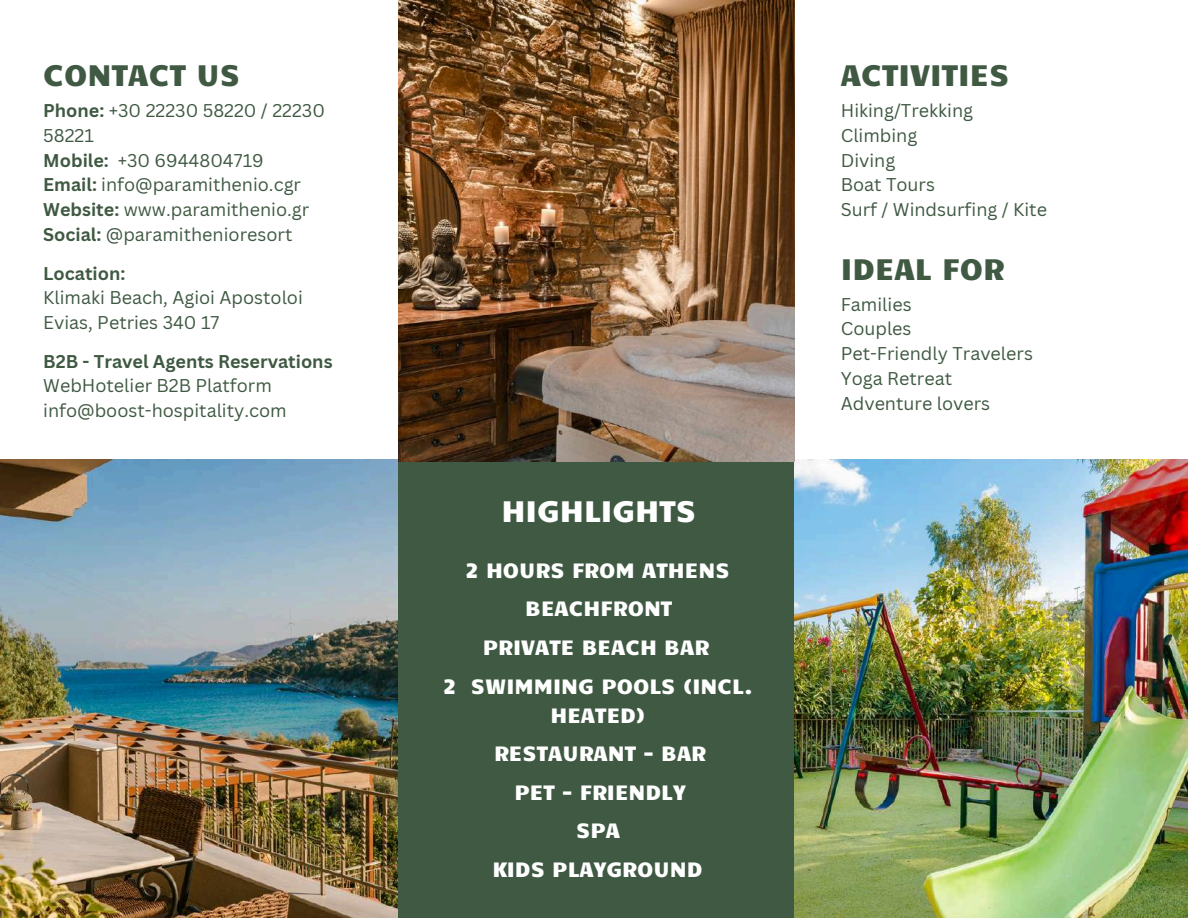
<style>
.page{position:relative;width:1188px;height:918px;background:#fff}
.page>*{position:absolute;margin:0;border:0;box-sizing:border-box;transform-origin:0 0}
.t1{font:30px "Candal";letter-spacing:.005em;color:#3f5942}
.t2{font:30px "Candal";color:#fff}
.t3{font:21px/29.2px "Candal";color:#fff;text-align:center}
.t4{font:18px/24.8px "Canva Sans";color:#3f5942}
.t5{font:700 18px "Canva Sans";color:#3f5942}
.s1{font-weight:700}
</style>
<div class="page">
<img style="left:794px;top:459px;width:394px;height:459px">
<div style="left:398px;top:2px;width:396px;height:916px;background:#3f5942"></div>
<img style="left:1px;top:459px;width:397px;height:459px">
<img style="left:398px;top:0;width:396px;height:461px">
<h1 class="t1" style="left:43px;top:54px;width:198px">CONTACT US</h1>
<p class="t4" style="left:43px;top:98px;width:283px"><span class="s1">Phone:</span> +30 22230 58220 / 22230<br>58221<br><span class="s1">Mobile:</span> +30 6944804719<br><span class="s1">Email:</span> info@paramithenio.cgr<br><span class="s1">Website:</span> www.paramithenio.gr<br><span class="s1">Social:</span> @paramithenioresort</p>
<p class="t5" style="left:43px;top:260px;width:84px">Location:</p>
<p class="t4" style="left:43px;top:285px;width:261px">Klimaki Beach, Agioi Apostoloi<br>Evias, Petries 340 17</p>
<p class="t5" style="left:43px;top:348px;width:291px">B2B - Travel Agents Reservations</p>
<p class="t4" style="left:43px;top:373px;width:245px">WebHotelier B2B Platform info@boost-hospitality.com</p>
<h1 class="t2" style="left:501px;top:490px;width:196px">HIGHLIGHTS</h1>
<p class="t3" style="left:465px;top:554px;width:266px">2 HOURS FROM ATHENS</p>
<p class="t3" style="left:525px;top:593px;width:149px">BEACHFRONT</p>
<p class="t3" style="left:483px;top:631px;width:228px">PRIVATE BEACH BAR</p>
<p class="t3" style="left:443px;top:670px;width:312px">2 SWIMMING POOLS (INCL.<br>HEATED)</p>
<p class="t3" style="left:494px;top:733px;width:214px;line-height:38.5px">RESTAURANT - BAR<br>PET - FRIENDLY</p>
<p class="t3" style="left:576px;top:815px;width:45px">SPA</p>
<p class="t3" style="left:492px;top:853px;width:212px">KIDS PLAYGROUND</p>
<h1 class="t1" style="left:841px;top:54px;width:170px">ACTIVITIES</h1>
<p class="t4" style="left:841px;top:98px;width:208px">Hiking/Trekking<br>Climbing<br>Diving<br>Boat Tours<br>Surf / Windsurfing / Kite</p>
<h1 class="t1" style="left:841px;top:247px;width:165px">IDEAL FOR</h1>
<p class="t4" style="left:841px;top:291px;width:194px">Families<br>Couples<br>Pet-Friendly Travelers<br>Yoga Retreat<br>Adventure lovers</p>
</div>
